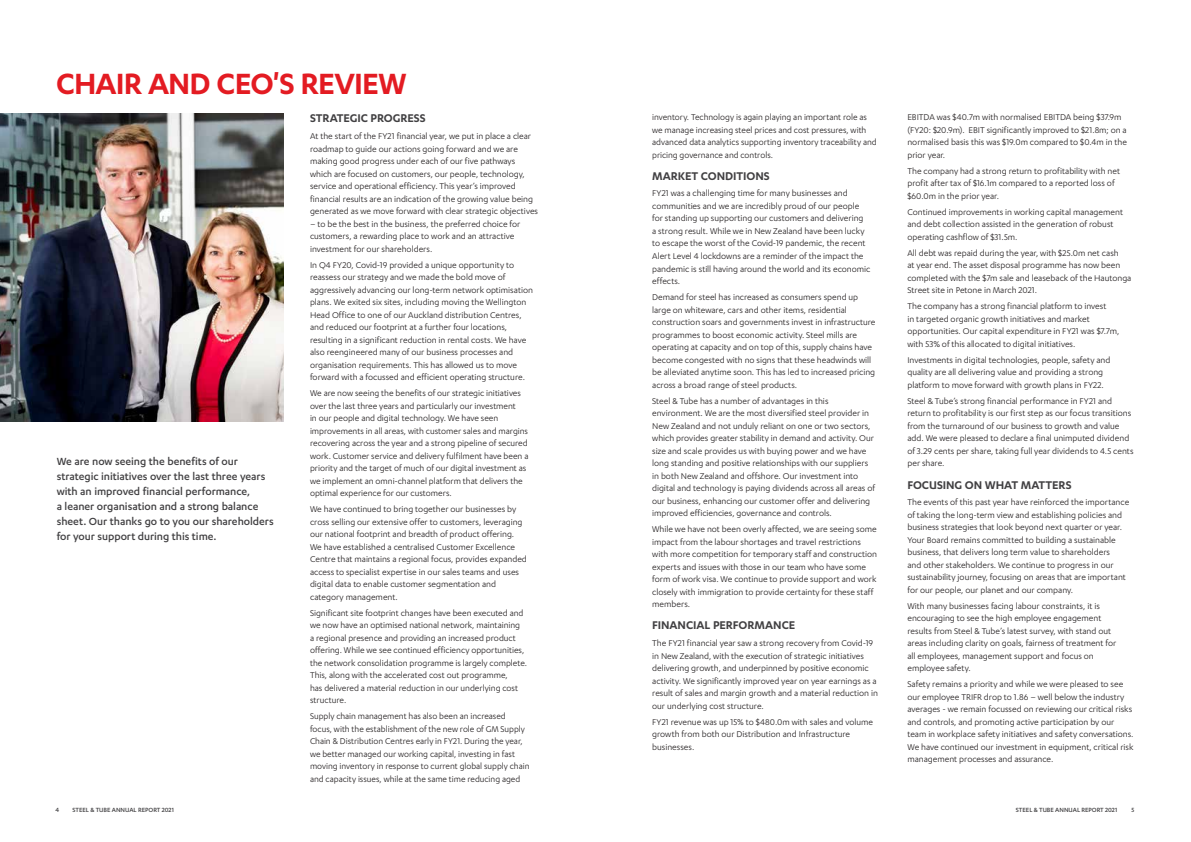
<style>
.page{position:relative;width:1191px;height:842px;background:#fff}
.page>*{position:absolute;margin:0;border:0;box-sizing:border-box;transform-origin:0 0}
.t1{font:600 34px "Karbon";letter-spacing:-.025em;color:#e31b22}
.t2{font:600 13px "Karbon";letter-spacing:-.005em;color:#414042}
.t3{font:500 12px/15px "Karbon";letter-spacing:-.005em;color:#414042}
.t4{font:9.7px/12.5px "Karbon";color:#231f20}
.t5{font:500 7px "Karbon";color:#414042}
</style>
<div class="page">
<img style="left:0;top:113px;width:283px;height:308px">
<h1 class="t1" style="left:56px;top:64px;width:352px">CHAIR AND CEO'S REVIEW</h1>
<p class="t3" style="left:57px;top:453px;width:219px">We are now seeing the benefits of our strategic initiatives over the last three years with an improved financial performance,<br>a leaner organisation and a strong balance sheet. Our thanks go to you our shareholders for your support during this time.</p>
<h2 class="t2" style="left:310px;top:111px;width:117px">STRATEGIC PROGRESS</h2>
<p class="t4" style="left:310px;top:130px;width:230px">At the start of the FY21 financial year, we put in place a clear roadmap to guide our actions going forward and we are making good progress under each of our five pathways which are focused on customers, our people, technology, service and operational efficiency. This year’s improved financial results are an indication of the growing value being generated as we move forward with clear strategic objectives</p>
<p class="t4" style="left:310px;top:217px;width:212px">– to be the best in the business, the preferred choice for customers, a rewarding place to work and an attractive investment for our shareholders.</p>
<p class="t4" style="left:310px;top:258px;width:224px">In Q4 FY20, Covid-19 provided a unique opportunity to reassess our strategy and we made the bold move of aggressively advancing our long-term network optimisation plans. We exited six sites, including moving the Wellington Head Office to one of our Auckland distribution Centres, and reduced our footprint at a further four locations, resulting in a significant reduction in rental costs. We have also reengineered many of our business processes and organisation requirements. This has allowed us to move forward with a focussed and efficient operating structure.</p>
<p class="t4" style="left:310px;top:387px;width:220px">We are now seeing the benefits of our strategic initiatives over the last three years and particularly our investment<br>in our people and digital technology. We have seen improvements in all areas, with customer sales and margins recovering across the year and a strong pipeline of secured work. Customer service and delivery fulfilment have been a priority and the target of much of our digital investment as we implement an omni-channel platform that delivers the optimal experience for our customers.</p>
<p class="t4" style="left:310px;top:503px;width:218px">We have continued to bring together our businesses by cross selling our extensive offer to customers, leveraging our national footprint and breadth of product offering.<br>We have established a centralised Customer Excellence Centre that maintains a regional focus, provides expanded access to specialist expertise in our sales teams and uses digital data to enable customer segmentation and category management.</p>
<p class="t4" style="left:310px;top:606px;width:219px">Significant site footprint changes have been executed and we now have an optimised national network, maintaining<br>a regional presence and providing an increased product offering. While we see continued efficiency opportunities, the network consolidation programme is largely complete.<br>This, along with the accelerated cost out programme,<br>has delivered a material reduction in our underlying cost structure.</p>
<p class="t4" style="left:310px;top:710px;width:221px">Supply chain management has also been an increased focus, with the establishment of the new role of GM Supply Chain &amp; Distribution Centres early in FY21. During the year, we better managed our working capital, investing in fast moving inventory in response to current global supply chain and capacity issues, while at the same time reducing aged</p>
<p class="t4" style="left:652px;top:111px;width:226px">inventory. Technology is again playing an important role as we manage increasing steel prices and cost pressures, with advanced data analytics supporting inventory traceability and pricing governance and controls.</p>
<h2 class="t2" style="left:652px;top:168px;width:119px">MARKET CONDITIONS</h2>
<p class="t4" style="left:652px;top:187px;width:220px">FY21 was a challenging time for many businesses and communities and we are incredibly proud of our people for standing up supporting our customers and delivering<br>a strong result. While we in New Zealand have been lucky to escape the worst of the Covid-19 pandemic, the recent Alert Level 4 lockdowns are a reminder of the impact the pandemic is still having around the world and its economic effects.</p>
<p class="t4" style="left:652px;top:291px;width:225px">Demand for steel has increased as consumers spend up large on whiteware, cars and other items, residential construction soars and governments invest in infrastructure programmes to boost economic activity. Steel mills are operating at capacity and on top of this, supply chains have become congested with no signs that these headwinds will be alleviated anytime soon. This has led to increased pricing across a broad range of steel products.</p>
<p class="t4" style="left:652px;top:394px;width:224px">Steel &amp; Tube has a number of advantages in this environment. We are the most diversified steel provider in New Zealand and not unduly reliant on one or two sectors, which provides greater stability in demand and activity. Our size and scale provides us with buying power and we have long standing and positive relationships with our suppliers in both New Zealand and offshore. Our investment into digital and technology is paying dividends across all areas of our business, enhancing our customer offer and delivering improved efficiencies, governance and controls.</p>
<p class="t4" style="left:652px;top:523px;width:226px">While we have not been overly affected, we are seeing some impact from the labour shortages and travel restrictions with more competition for temporary staff and construction experts and issues with those in our team who have some form of work visa. We continue to provide support and work closely with immigration to provide certainty for these staff members.</p>
<h2 class="t2" style="left:652px;top:618px;width:145px">FINANCIAL PERFORMANCE</h2>
<p class="t4" style="left:652px;top:637px;width:227px">The FY21 financial year saw a strong recovery from Covid-19 in New Zealand, with the execution of strategic initiatives delivering growth, and underpinned by positive economic activity. We significantly improved year on year earnings as a result of sales and margin growth and a material reduction in our underlying cost structure.</p>
<p class="t4" style="left:652px;top:715px;width:222px">FY21 revenue was up 15% to $480.0m with sales and volume growth from both our Distribution and Infrastructure businesses.</p>
<p class="t4" style="left:907px;top:111px;width:221px">EBITDA was $40.7m with normalised EBITDA being $37.9m (FY20: $20.9m). EBIT significantly improved to $21.8m; on a normalised basis this was $19.0m compared to $0.4m in the prior year.</p>
<p class="t4" style="left:907px;top:164px;width:214px">The company had a strong return to profitability with net profit after tax of $16.1m compared to a reported loss of $60.0m in the prior year.</p>
<p class="t4" style="left:907px;top:205px;width:217px">Continued improvements in working capital management and debt collection assisted in the generation of robust operating cashflow of $31.5m.</p>
<p class="t4" style="left:907px;top:246px;width:225px">All debt was repaid during the year, with $25.0m net cash<br>at year end. The asset disposal programme has now been completed with the $7m sale and leaseback of the Hautonga Street site in Petone in March 2021.</p>
<p class="t4" style="left:907px;top:300px;width:214px">The company has a strong financial platform to invest<br>in targeted organic growth initiatives and market opportunities. Our capital expenditure in FY21 was $7.7m, with 53% of this allocated to digital initiatives.</p>
<p class="t4" style="left:907px;top:353px;width:204px">Investments in digital technologies, people, safety and quality are all delivering value and providing a strong platform to move forward with growth plans in FY22.</p>
<p class="t4" style="left:907px;top:394px;width:228px">Steel &amp; Tube’s strong financial performance in FY21 and return to profitability is our first step as our focus transitions from the turnaround of our business to growth and value add. We were pleased to declare a final unimputed dividend of 3.29 cents per share, taking full year dividends to 4.5 cents per share.</p>
<h2 class="t2" style="left:907px;top:477px;width:166px">FOCUSING ON WHAT MATTERS</h2>
<p class="t4" style="left:907px;top:496px;width:223px">The events of this past year have reinforced the importance of taking the long-term view and establishing policies and business strategies that look beyond next quarter or year.<br>Your Board remains committed to building a sustainable business, that delivers long term value to shareholders<br>and other stakeholders. We continue to progress in our sustainability journey, focusing on areas that are important for our people, our planet and our company.</p>
<p class="t4" style="left:907px;top:599px;width:210px">With many businesses facing labour constraints, it is encouraging to see the high employee engagement results from Steel &amp; Tube’s latest survey, with stand out areas including clarity on goals, fairness of treatment for all employees, management support and focus on employee safety.</p>
<p class="t4" style="left:907px;top:678px;width:228px">Safety remains a priority and while we were pleased to see our employee TRIFR drop to 1.86 ‒ well below the industry averages - we remain focussed on reviewing our critical risks and controls, and promoting active participation by our team in workplace safety initiatives and safety conversations.<br>We have continued our investment in equipment, critical risk management processes and assurance.</p>
<p class="t5" style="left:55px;top:806px;width:5px">4</p>
<p class="t5" style="left:72px;top:806px;width:103px">STEEL &amp; TUBE ANNUAL REPORT 2021</p>
<p class="t5" style="left:1015px;top:806px;width:103px">STEEL &amp; TUBE ANNUAL REPORT 2021</p>
<p class="t5" style="left:1131px;top:806px;width:4px">5</p>
</div>
